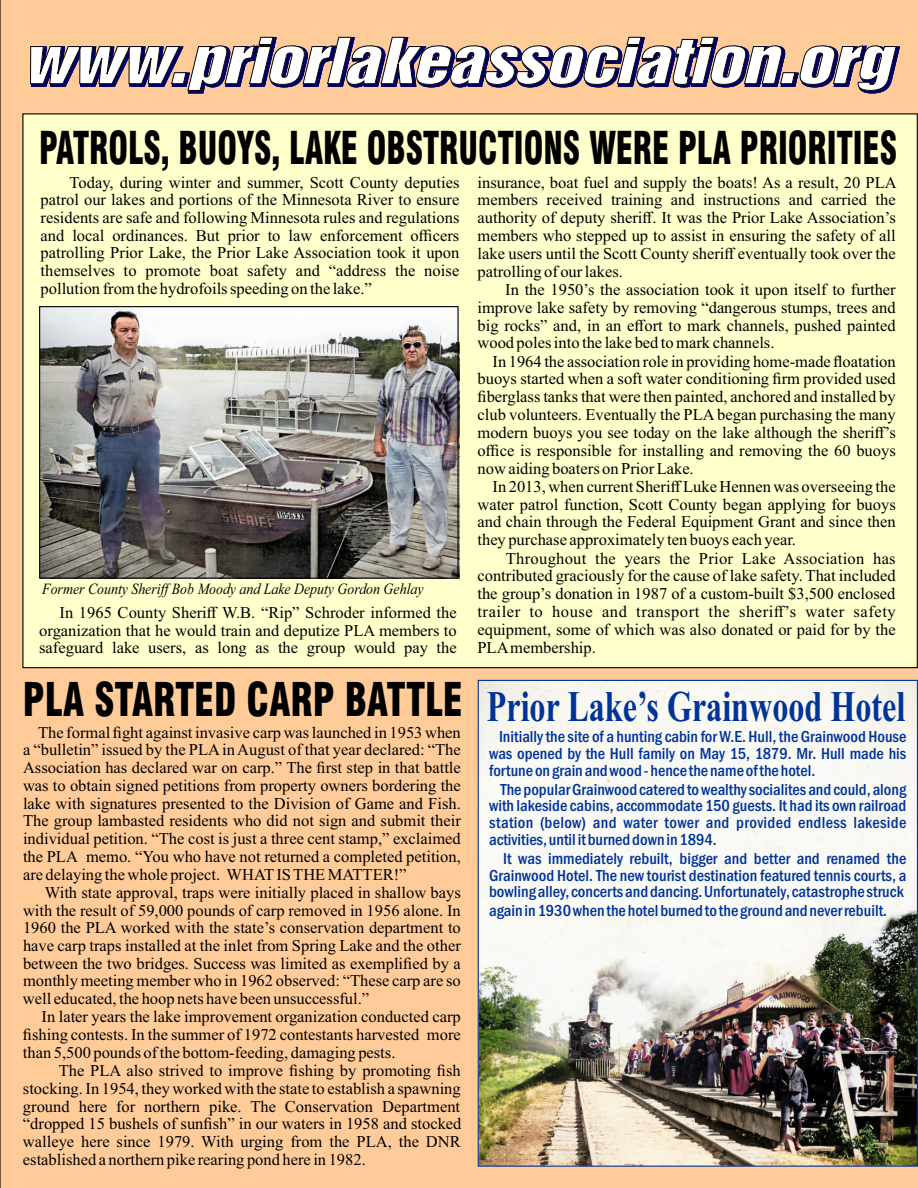
<style>
.page{position:relative;width:918px;height:1188px;background:#fc9}
.page>*{position:absolute;margin:0;border:0;box-sizing:border-box;transform-origin:0 0}
.t1{font:900 condensed 45.3px "Swiss 721 BT";color:#000;scale:.84 1}
.t2{font:900 condensed 44.1px "Swiss 721 BT";color:#000;scale:.75 1}
.t3{font:700 43.65px "Times New Roman";color:#039;scale:.74 1}
.t4{font:16.5px/17.7px "Times New Roman";color:#000;text-align:justify}
.t5{font:500 condensed 16.5px/16.8px "Franklin Gothic";color:#039;text-align:justify}
.t6{font:italic 15.6px "Times New Roman";color:#000;scale:.89 1}
</style>
<div class="page">
<div style="left:29px;top:32px;width:873px;height:74px;background:#fc9"></div>
<svg style="left:30px;top:37px;width:867px;height:54px"></svg>
<div style="left:22px;top:113px;width:896px;height:556px;background:#ffc"></div>
<img style="left:41px;top:308px;width:416px;height:269px">
<div style="left:39px;top:306px;width:420px;height:273px;border:1px solid #000"></div>
<img style="left:478px;top:680px;width:440px;height:487px">
<h2 class="t2" style="left:39px;top:130px;width:1145px">PATROLS, BUOYS, LAKE OBSTRUCTIONS WERE PLA PRIORITIES</h2>
<p class="t4" style="left:41px;top:175px;width:420px;text-indent:29px">Today, during winter and summer, Scott County deputies patrol our lakes and portions of the Minnesota River to ensure residents are safe and following Minnesota rules and regulations and local ordinances. But prior to law enforcement officers patrolling Prior Lake, the Prior Lake Association took it upon themselves to promote boat safety and “address the noise pollution from the hydrofoils speeding on the lake.”</p>
<p class="t6" style="left:42px;top:583px;width:430px">Former County SheriffBob Moody and Lake Deputy Gordon Gehlay</p>
<p class="t4" style="left:39px;top:605px;width:419px;text-indent:20px">In 1965 County Sheriff W.B. “Rip” Schroder informed the organization that he would train and deputize PLA members to safeguard lake users, as long as the group would pay the</p>
<h1 class="t1" style="left:23px;top:681px;width:525px">PLA STARTED CARP BATTLE</h1>
<p class="t4" style="left:23px;top:725px;width:439px;text-indent:15px">The formal fight against invasive carp was launched in 1953 when a “bulletin” issued by the PLAin August of that year declared: “The Association has declared war on carp.” The first step in that battle was to obtain signed petitions from property owners bordering the lake with signatures presented to the Division of Game and Fish.<br>The group lambasted residents who did not sign and submit their individual petition. “The cost is just a three cent stamp,” exclaimed the PLA memo. “You who have not returned a completed petition, are delaying the whole project. WHATIS THE MATTER!”</p>
<p class="t4" style="left:23px;top:885px;width:439px;text-indent:22px">With state approval, traps were initially placed in shallow bays with the result of 59,000 pounds of carp removed in 1956 alone. In 1960 the PLA worked with the state’s conservation department to have carp traps installed at the inlet from Spring Lake and the other between the two bridges. Success was limited as exemplified by a monthly meeting member who in 1962 observed: “These carp are so well educated, the hoop nets have been unsuccessful.”</p>
<p class="t4" style="left:23px;top:1010px;width:439px;text-indent:19px">In later years the lake improvement organization conducted carp fishing contests. In the summer of 1972 contestants harvested more than 5,500 pounds of the bottom-feeding, damaging pests.</p>
<p class="t4" style="left:23px;top:1063px;width:440px;text-indent:36px">The PLA also strived to improve fishing by promoting fish stocking. In 1954, they worked with the state to establish a spawning ground here for northern pike. The Conservation Department “dropped 15 bushels of sunfish” in our waters in 1958 and stocked walleye here since 1979. With urging from the PLA, the DNR established a northern pike rearing pond here in 1982.</p>
<p class="t4" style="left:478px;top:175px;width:421px">insurance, boat fuel and supply the boats! As a result, 20 PLA members received training and instructions and carried the authority of deputy sheriff. It was the Prior Lake Association’s members who stepped up to assist in ensuring the safety of all lake users until the Scott County sheriff eventually took over the patrolling of our lakes.</p>
<p class="t4" style="left:478px;top:282px;width:420px;text-indent:28px">In the 1950’s the association took it upon itself to further improve lake safety by removing “dangerous stumps, trees and big rocks” and, in an effort to mark channels, pushed painted wood poles into the lake bed to mark channels.</p>
<p class="t4" style="left:478px;top:354px;width:420px;text-indent:15px">In 1964 the association role in providing home-made floatation buoys started when a soft water conditioning firm provided used fiberglass tanks that were then painted, anchored and installed by club volunteers. Eventually the PLA began purchasing the many modern buoys you see today on the lake although the sheriff’s office is responsible for installing and removing the 60 buoys now aiding boaters on Prior Lake.</p>
<p class="t4" style="left:477px;top:479px;width:420px;text-indent:15px">In 2013, when current Sheriff Luke Hennen was overseeing the water patrol function, Scott County began applying for buoys and chain through the Federal Equipment Grant and since then they purchase approximately ten buoys each year.</p>
<p class="t4" style="left:477px;top:551px;width:420px;text-indent:28px">Throughout the years the Prior Lake Association has contributed graciously for the cause of lake safety. That included the group’s donation in 1987 of a custom-built $3,500 enclosed trailer to house and transport the sheriff’s water safety equipment, some of which was also donated or paid for by the PLAmembership.</p>
<h3 class="t3" style="left:487px;top:691px;width:567px">Prior Lake’s Grainwood Hotel</h3>
<p class="t5" style="left:489px;top:730px;width:419px;text-indent:10px">Initially the site of a hunting cabin for W.E. Hull, the Grainwood House was opened by the Hull family on May 15, 1879. Mr. Hull made his fortune on grain and wood - hence the name of the hotel.</p>
<p class="t5" style="left:489px;top:782px;width:419px;text-indent:11px">The popular Grainwood catered to wealthy socialites and could, along with lakeside cabins, accommodate 150 guests. It had its own railroad station (below) and water tower and provided endless lakeside activities, until it burned down in 1894.</p>
<p class="t5" style="left:489px;top:851px;width:419px;text-indent:14px">It was immediately rebuilt, bigger and better and renamed the Grainwood Hotel. The new tourist destination featured tennis courts, a bowling alley, concerts and dancing. Unfortunately, catastrophe struck</p>
<p class="t5" style="left:489px;top:904px;width:400px">again in 1930 when the hotel burned to the ground and never rebuilt.</p>
</div>
